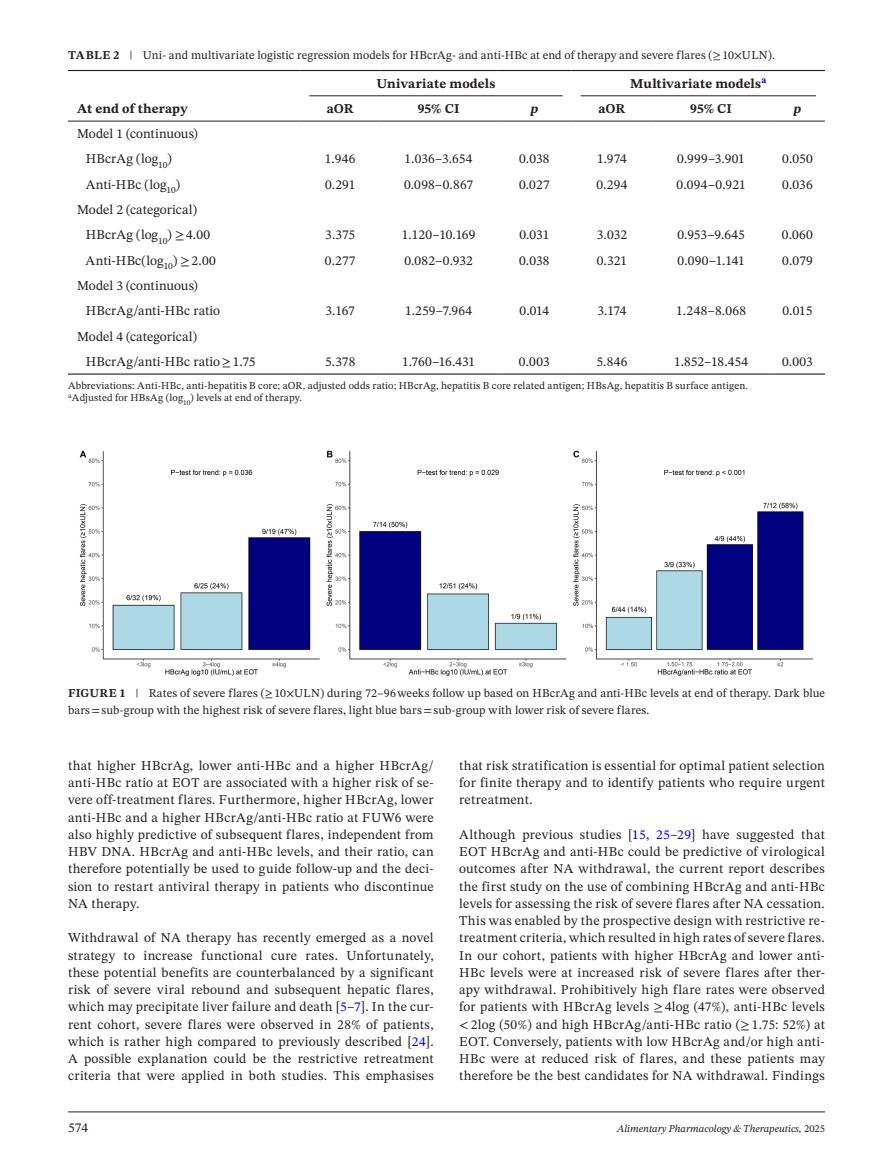
<style>
.page{position:relative;width:893px;height:1174px;background:#fff}
.page>*{position:absolute;margin:0;border:0;box-sizing:border-box;transform-origin:0 0}
.t1{font:13.5px/17.2px "STIX Two Text";letter-spacing:.01em;color:#231f20;text-align:justify}
.t2{font:700 13.5px "STIX Two Text";letter-spacing:.01em;color:#231f20}
.t3{font:italic 700 13.5px "STIX Two Text";color:#231f20}
.t4{font:12px/17.2px "STIX Two Text";letter-spacing:.01em;color:#231f20}
.t5{font:10.5px/12.6px "STIX Two Text";letter-spacing:.015em;color:#231f20}
.t6{font:italic 10.5px "STIX Two Text";color:#231f20}
.s1{font-weight:700}
.s2{font-family:"STIX"}
.s3{color:#00f}
.s4{font-style:normal}
</style>
<div class="page">
<hr style="left:68px;top:1111px;width:757px;height:1px;background:#231f20">
<hr style="left:68px;top:70px;width:232px;height:1px;background:#231f20">
<hr style="left:300px;top:70px;width:80px;height:1px;background:#231f20">
<hr style="left:380px;top:70px;width:117px;height:1px;background:#231f20">
<hr style="left:497px;top:70px;width:75px;height:1px;background:#231f20">
<hr style="left:572px;top:70px;width:80px;height:1px;background:#231f20">
<hr style="left:652px;top:70px;width:118px;height:1px;background:#231f20">
<hr style="left:770px;top:70px;width:55px;height:1px;background:#231f20">
<hr style="left:68px;top:121px;width:232px;height:1px;background:#231f20">
<hr style="left:300px;top:121px;width:80px;height:1px;background:#231f20">
<hr style="left:770px;top:121px;width:55px;height:1px;background:#231f20">
<hr style="left:380px;top:121px;width:117px;height:1px;background:#231f20">
<hr style="left:497px;top:121px;width:75px;height:1px;background:#231f20">
<hr style="left:572px;top:121px;width:80px;height:1px;background:#231f20">
<hr style="left:652px;top:121px;width:118px;height:1px;background:#231f20">
<hr style="left:68px;top:373px;width:232px;height:1px;background:#231f20">
<hr style="left:770px;top:373px;width:55px;height:1px;background:#231f20">
<hr style="left:300px;top:373px;width:80px;height:1px;background:#231f20">
<hr style="left:380px;top:373px;width:117px;height:1px;background:#231f20">
<hr style="left:497px;top:373px;width:75px;height:1px;background:#231f20">
<hr style="left:572px;top:373px;width:80px;height:1px;background:#231f20">
<hr style="left:652px;top:373px;width:118px;height:1px;background:#231f20">
<hr style="left:309px;top:95px;width:254px;height:1px;background:#231f20">
<hr style="left:581px;top:95px;width:235px;height:1px;background:#231f20">
<img style="left:79px;top:450px;width:734px;height:227px">
<p class="t4" style="left:68px;top:46px;width:708px"><span class="s1">TABLE 2</span> | Uni- and multivariate logistic regression models for HBcrAg- and anti-HBc at end of therapy and severe flares (<span class="s2">≥</span>10×ULN).</p>
<p class="t2" style="left:77px;top:99px;width:112px">At end of therapy</p>
<p class="t1" style="left:86px;top:121px;width:114px;line-height:25.3px;text-indent:-9px">Model 1 (continuous)<br>HBcrAg (log<sub>10</sub>)</p>
<p class="t2" style="left:377px;top:73px;width:120px">Univariate models</p>
<p class="t2" style="left:630px;top:73px;width:138px">Multivariate models<sup>a</sup></p>
<p class="t2" style="left:327px;top:99px;width:28px">aOR</p>
<p class="t2" style="left:418px;top:99px;width:43px">95% CI</p>
<p class="t3" style="left:530px;top:99px;width:9px">p</p>
<p class="t2" style="left:598px;top:99px;width:28px">aOR</p>
<p class="t2" style="left:690px;top:99px;width:43px">95% CI</p>
<p class="t3" style="left:794px;top:99px;width:9px">p</p>
<p class="t1" style="left:325px;top:150px;width:32px">1.946</p>
<p class="t1" style="left:405px;top:150px;width:70px">1.036–3.654</p>
<p class="t1" style="left:519px;top:150px;width:32px">0.038</p>
<p class="t1" style="left:597px;top:150px;width:31px">1.974</p>
<p class="t1" style="left:677px;top:150px;width:69px">0.999–3.901</p>
<p class="t1" style="left:782px;top:150px;width:32px">0.050</p>
<p class="t1" style="left:86px;top:175px;width:96px">Anti-HBc (log<sub>10</sub>)</p>
<p class="t1" style="left:325px;top:175px;width:32px">0.291</p>
<p class="t1" style="left:404px;top:175px;width:71px">0.098–0.867</p>
<p class="t1" style="left:519px;top:175px;width:32px">0.027</p>
<p class="t1" style="left:596px;top:175px;width:32px">0.294</p>
<p class="t1" style="left:676px;top:175px;width:71px">0.094–0.921</p>
<p class="t1" style="left:782px;top:175px;width:32px">0.036</p>
<p class="t1" style="left:86px;top:197px;width:126px;line-height:25.3px;text-indent:-9px">Model 2 (categorical)<br>HBcrAg (log<sub>10</sub>) <span class="s2">≥</span>4.00</p>
<p class="t1" style="left:325px;top:226px;width:31px">3.375</p>
<p class="t1" style="left:402px;top:226px;width:75px">1.120–10.169</p>
<p class="t1" style="left:519px;top:226px;width:32px">0.031</p>
<p class="t1" style="left:597px;top:226px;width:32px">3.032</p>
<p class="t1" style="left:677px;top:226px;width:69px">0.953–9.645</p>
<p class="t1" style="left:782px;top:226px;width:33px">0.060</p>
<p class="t1" style="left:86px;top:251px;width:132px">Anti-HBc(log<sub>10</sub>) <span class="s2">≥</span>2.00</p>
<p class="t1" style="left:325px;top:251px;width:32px">0.277</p>
<p class="t1" style="left:404px;top:251px;width:70px">0.082–0.932</p>
<p class="t1" style="left:519px;top:251px;width:32px">0.038</p>
<p class="t1" style="left:597px;top:251px;width:32px">0.321</p>
<p class="t1" style="left:677px;top:251px;width:69px">0.090–1.141</p>
<p class="t1" style="left:782px;top:251px;width:32px">0.079</p>
<p class="t1" style="left:86px;top:273px;width:136px;line-height:25.3px;text-indent:-9px">Model 3 (continuous)<br>HBcrAg/anti-HBc ratio</p>
<p class="t1" style="left:325px;top:302px;width:31px">3.167</p>
<p class="t1" style="left:405px;top:302px;width:69px">1.259–7.964</p>
<p class="t1" style="left:519px;top:302px;width:31px">0.014</p>
<p class="t1" style="left:597px;top:302px;width:31px">3.174</p>
<p class="t1" style="left:676px;top:302px;width:71px">1.248–8.068</p>
<p class="t1" style="left:782px;top:302px;width:32px">0.015</p>
<p class="t1" style="left:86px;top:323px;width:171px;line-height:25.3px;text-indent:-9px">Model 4 (categorical)<br>HBcrAg/anti-HBc ratio<span class="s2">≥</span>1.75</p>
<p class="t1" style="left:325px;top:352px;width:32px">5.378</p>
<p class="t1" style="left:402px;top:352px;width:75px">1.760–16.431</p>
<p class="t1" style="left:519px;top:352px;width:32px">0.003</p>
<p class="t1" style="left:596px;top:352px;width:33px">5.846</p>
<p class="t1" style="left:674px;top:352px;width:76px">1.852–18.454</p>
<p class="t1" style="left:782px;top:352px;width:32px">0.003</p>
<p class="t5" style="left:68px;top:379px;width:682px">Abbreviations: Anti-HBc, anti-hepatitis B core; aOR, adjusted odds ratio; HBcrAg, hepatitis B core related antigen; HBsAg, hepatitis B surface antigen. <sup>a</sup>Adjusted for HBsAg (log<sub>10</sub>) levels at end of therapy.</p>
<p class="t4" style="left:68px;top:684px;width:758px"><span class="s1">FIGURE 1</span> | Rates of severe flares (<span class="s2">≥</span>10×ULN) during 72–96weeks follow up based on HBcrAg and anti-HBc levels at end of therapy. Dark blue bars=sub-group with the highest risk of severe flares, light blue bars=sub-group with lower risk of severe flares.</p>
<p class="t1" style="left:68px;top:756px;width:367px">that higher HBcrAg, lower anti-HBc and a higher HBcrAg/ anti-HBc ratio at EOT are associated with a higher risk of se&shy;vere off-treatment flares. Furthermore, higher HBcrAg, lower anti-HBc and a higher HBcrAg/anti-HBc ratio at FUW6 were also highly predictive of subsequent flares, independent from HBV DNA. HBcrAg and anti-HBc levels, and their ratio, can therefore potentially be used to guide follow-up and the deci&shy;sion to restart antiviral therapy in patients who discontinue NA therapy.</p>
<p class="t1" style="left:68px;top:929px;width:367px">Withdrawal of NA therapy has recently emerged as a novel strategy to increase functional cure rates. Unfortunately, these potential benefits are counterbalanced by a significant risk of severe viral rebound and subsequent hepatic flares, which may precipitate liver failure and death [<span class="s3">5–7</span>]. In the cur&shy;rent cohort, severe flares were observed in 28% of patients, which is rather high compared to previously described [<span class="s3">24</span>].<br>A possible explanation could be the restrictive retreatment criteria that were applied in both studies. This emphasises</p>
<p class="t1" style="left:459px;top:756px;width:367px">that risk stratification is essential for optimal patient selection for finite therapy and to identify patients who require urgent retreatment.</p>
<p class="t1" style="left:459px;top:825px;width:367px">Although previous studies [<span class="s3">15, 25–29</span>] have suggested that EOT HBcrAg and anti-HBc could be predictive of virological outcomes after NA withdrawal, the current report describes the first study on the use of combining HBcrAg and anti-HBc levels for assessing the risk of severe flares after NA cessation.<br>This was enabled by the prospective design with restrictive re&shy;treatment criteria, which resulted in high rates of severe flares.<br>In our cohort, patients with higher HBcrAg and lower anti-HBc levels were at increased risk of severe flares after ther&shy;apy withdrawal. Prohibitively high flare rates were observed for patients with HBcrAg levels <span class="s2">≥</span>4log (47%), anti-HBc levels &lt; 2log (50%) and high HBcrAg/anti-HBc ratio (<span class="s2">≥</span>1.75: 52%) at EOT. Conversely, patients with low HBcrAg and/or high anti-HBc were at reduced risk of flares, and these patients may therefore be the best candidates for NA withdrawal. Findings</p>
<p class="t1" style="left:68px;top:1119px;width:22px">574</p>
<p class="t6" style="left:617px;top:1121px;width:209px">Alimentary Pharmacology &amp; Therapeutics, <span class="s4">2025</span></p>
</div>
